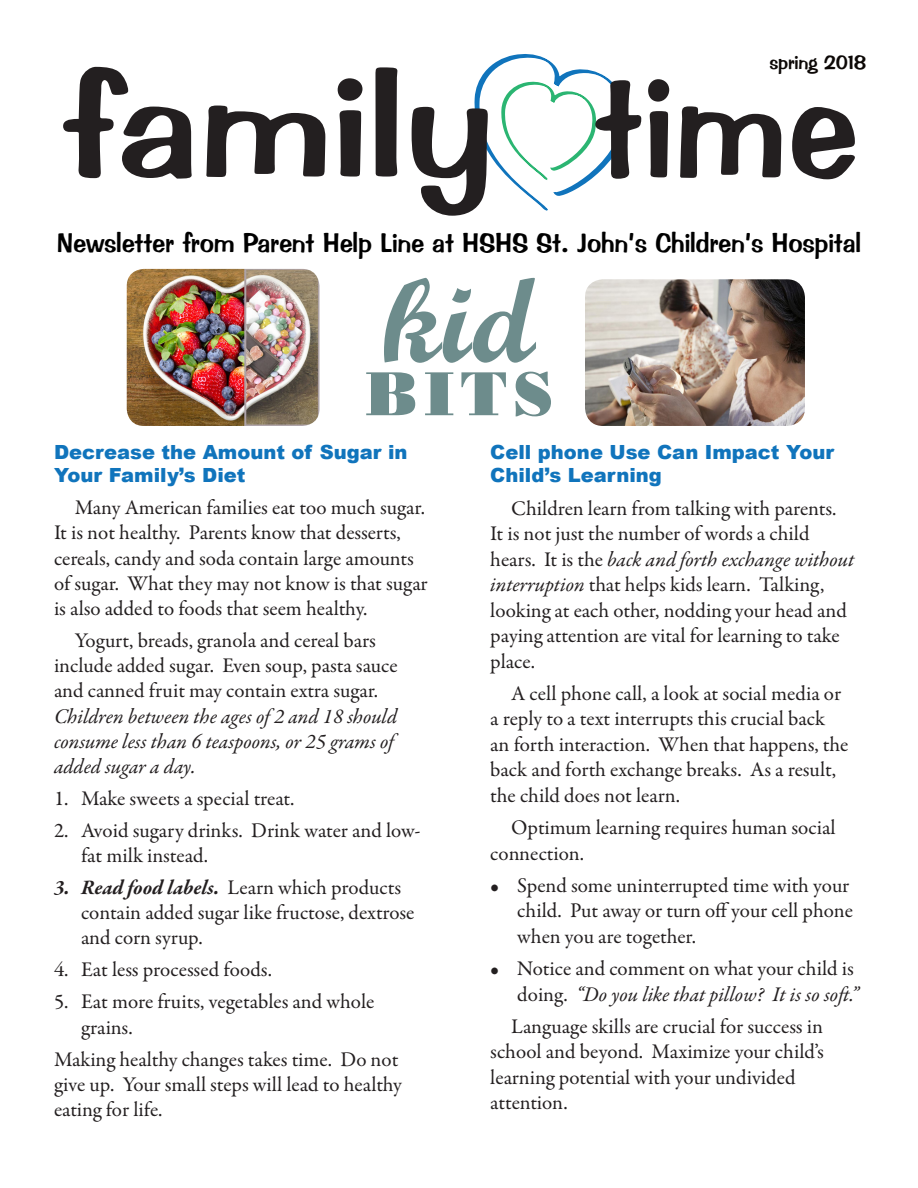
<style>
.page{position:relative;width:918px;height:1188px;background:#fff}
.page>*{position:absolute;margin:0;border:0;box-sizing:border-box;transform-origin:0 0}
.t1{font:145.5px "Impress BT";color:#231f20;scale:1.18 1}
.t2{font:120.15px "Script MT Bold";color:#6d8c8c}
.t3{font:61.8px "Poster Bodoni BT";color:#6d8c8c}
.t4{font:27px "Impress BT";letter-spacing:-.01em;color:#000}
.t5{font:21px/25.5px "Garamond Premr Pro";color:#231f20}
.t6{font:900 19.5px/23.4px "Arial";color:#1074bc}
.t7{font:19.5px "Impress BT";letter-spacing:-.01em;color:#0c0806}
.s1{font-style:italic}
.s2{font-weight:700;font-style:italic}
</style>
<div class="page">
<svg style="left:474px;top:54px;width:152px;height:157px"></svg>
<img style="left:127px;top:269px;width:193px;height:157px">
<img style="left:585px;top:279px;width:220px;height:147px">
<p class="t7" style="left:770px;top:51px;width:98px">spring 2018</p>
<h1 class="t1" style="left:61px;top:38px;width:677px">family time</h1>
<p class="t4" style="left:57px;top:227px;width:806px">Newsletter from Parent Help Line at HSHS St. John’s Children’s Hospital</p>
<p class="t2" style="left:383px;top:247px;width:153px">kid</p>
<p class="t3" style="left:365px;top:356px;width:190px">BITS</p>
<p class="t6" style="left:490px;top:440px;width:345px">Cell phone Use Can Impact Your<br>Child’s Learning</p>
<p class="t5" style="left:490px;top:496px;width:366px;text-indent:21px">Children learn from talking with parents.<br>It is not just the number of words a child hears. It is the <span class="s1">back and forth exchange without interruption</span> that helps kids learn. Talking, looking at each other, nodding your head and paying attention are vital for learning to take place.</p>
<p class="t5" style="left:490px;top:681px;width:360px;text-indent:21px">A cell phone call, a look at social media or a reply to a text interrupts this crucial back an forth interaction. When that happens, the back and forth exchange breaks. As a result, the child does not learn.</p>
<p class="t5" style="left:490px;top:815px;width:347px;text-indent:21px">Optimum learning requires human social connection.</p>
<p class="t5" style="left:517px;top:873px;width:337px;text-indent:-27px">• Spend some uninterrupted time with your child. Put away or turn off your cell phone when you are together.</p>
<p class="t5" style="left:490px;top:956px;width:370px;text-align:right">• Notice and comment on what your child is doing. <span class="s1">“Do you like that pillow? It is so soft.”</span></p>
<p class="t5" style="left:490px;top:1014px;width:335px;text-indent:21px">Language skills are crucial for success in school and beyond. Maximize your child’s learning potential with your undivided attention.</p>
<p class="t6" style="left:54px;top:440px;width:355px">Decrease the Amount of Sugar in<br>Your Family’s Diet</p>
<p class="t5" style="left:54px;top:496px;width:375px;text-indent:21px">Many American families eat too much sugar.<br>It is not healthy. Parents know that desserts, cereals, candy and soda contain large amounts of sugar. What they may not know is that sugar is also added to foods that seem healthy.</p>
<p class="t5" style="left:54px;top:628px;width:345px;text-indent:21px">Yogurt, breads, granola and cereal bars include added sugar. Even soup, pasta sauce and canned fruit may contain extra sugar.<br><span class="s1">Children between the ages of 2 and 18 should consume less than 6 teaspoons, or 25 grams of added sugar a day.</span></p>
<p class="t5" style="left:54px;top:786px;width:242px">1. Make sweets a special treat.</p>
<p class="t5" style="left:81px;top:818px;width:341px;text-indent:-27px">2. Avoid sugary drinks. Drink water and low&shy;fat milk instead.</p>
<p class="t5" style="left:81px;top:875px;width:335px;text-indent:-27px"><span class="s2">3. Read food labels.</span> Learn which products contain added sugar like fructose, dextrose and corn syrup.</p>
<p class="t5" style="left:54px;top:958px;width:219px">4. Eat less processed foods.</p>
<p class="t5" style="left:81px;top:990px;width:295px;text-indent:-27px">5. Eat more fruits, vegetables and whole grains.</p>
<p class="t5" style="left:54px;top:1047px;width:350px">Making healthy changes takes time. Do not give up. Your small steps will lead to healthy eating for life.</p>
</div>
